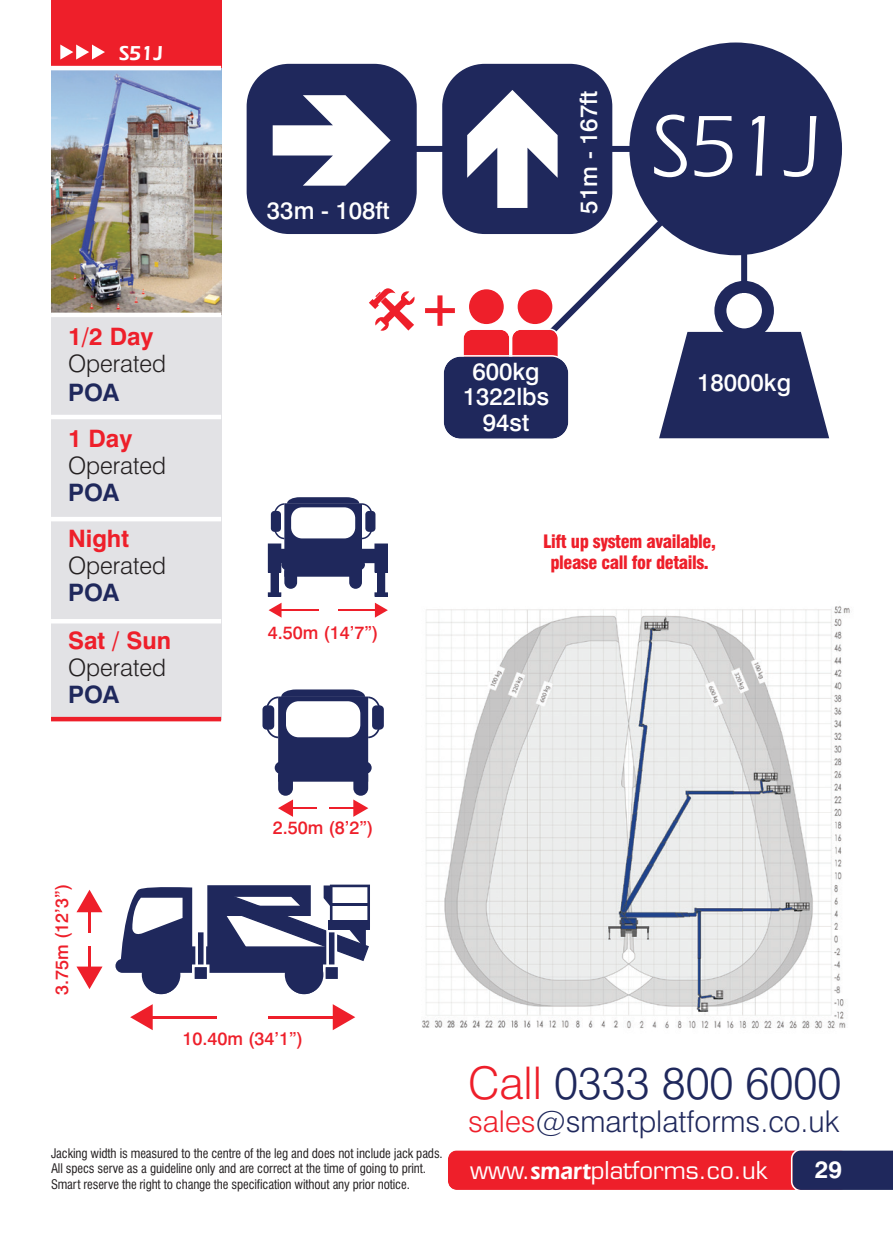
<style>
.page{position:relative;width:893px;height:1234px;background:#fff}
.page>*{position:absolute;margin:0;border:0;box-sizing:border-box;transform-origin:0 0}
.t1{font:90px "Eras IT Cby BT";color:#fff}
.t2{font:700 51px "Swiss 721 BT";color:#ee1f2a}
.t3{font:300 45px "Swiss 721 BT";color:#1f285c}
.t4{font:300 30px "Swiss 721 BT";color:#1f285c}
.t5{font:300 24px/27px "Swiss 721 BT";color:#231f20}
.t6{font:500 24px/25.5px "Swiss 721 BT";color:#fff;text-align:center}
.t7{font:24px "Eurostile";color:#fff}
.t8{font:700 24px "Swiss 721 BT";color:#fff}
.t9{font:600 21px "Eras IT Cby BT";color:#fff}
.t10{font:500 18px "Swiss 721 BT";color:#ee1f2a}
.t11{font:900 condensed 18px/21.6px "Swiss 721 BT";letter-spacing:-.025em;color:#ee1f2a;text-align:center}
.t12{font:condensed 12.9px/15.6px "Swiss 721 BT";letter-spacing:-.01em;color:#231f20}
.s1{font-weight:700;color:#ee1f2a}
.s2{font-weight:700;color:#1f285c}
.s3{color:#ee1f2a}
.s4{font-family:"Eras IT Cby BT";font-weight:600}
</style>
<div class="page">
<div style="left:51px;top:315px;width:170px;height:404px;background:#e2e2e5"></div>
<div style="left:51px;top:414px;width:170px;height:5px;background:#fff"></div>
<hr style="left:51px;top:619px;width:170px;height:4px;background:#fff">
<div style="left:51px;top:716px;width:170px;height:5px;background:#ee1f2a"></div>
<div style="left:51px;top:516px;width:170px;height:5px;background:#fff"></div>
<div style="left:741px;top:149px;width:6px;height:170px;background:#1f285c"></div>
<svg style="left:527px;top:145px;width:212px;height:183px"></svg>
<div style="left:391px;top:146px;width:253px;height:6px;background:#1f285c"></div>
<div style="left:442px;top:64px;width:170px;height:170px;background:#1f285c;border-radius:43px"></div>
<div style="left:629px;top:42px;width:213px;height:213px;background:#1f285c;border-radius:50%"></div>
<svg style="left:467px;top:90px;width:91px;height:118px"></svg>
<div style="left:247px;top:64px;width:170px;height:170px;background:#1f285c;border-radius:43px"></div>
<div style="left:469px;top:289px;width:35px;height:35px;background:#ee1f2a;border-radius:50%"></div>
<div style="left:518px;top:289px;width:34px;height:35px;background:#ee1f2a;border-radius:50%"></div>
<svg style="left:443px;top:328px;width:126px;height:111px;background:#5e4369"></svg>
<div style="left:51px;top:0;width:170px;height:68px;background:#ee1f2a"></div>
<img style="left:51px;top:70px;width:170px;height:242px">
<hr style="left:51px;top:66px;width:170px;height:4px;background:#fff">
<div style="left:51px;top:312px;width:170px;height:5px;background:#fff"></div>
<svg style="left:60px;top:45px;width:45px;height:15px"></svg>
<svg style="left:448px;top:1150px;width:445px;height:40px;background:#c0263a"></svg>
<svg style="left:659px;top:281px;width:170px;height:157px"></svg>
<svg style="left:369px;top:288px;width:46px;height:42px"></svg>
<hr style="left:374px;top:592px;width:14px;height:4px;background:#1f285c">
<hr style="left:268px;top:592px;width:13px;height:4px;background:#1f285c">
<svg style="left:268px;top:497px;width:120px;height:98px"></svg>
<hr style="left:279px;top:609px;width:39px;height:1px;background:#ee1f2a">
<svg style="left:269px;top:602px;width:13px;height:15px"></svg>
<hr style="left:338px;top:609px;width:39px;height:1px;background:#ee1f2a">
<svg style="left:375px;top:602px;width:13px;height:15px"></svg>
<div style="left:372px;top:705px;width:12px;height:24px;background:#1f285c;border-radius:4px"></div>
<div style="left:262px;top:705px;width:12px;height:24px;background:#1f285c;border-radius:4px"></div>
<svg style="left:266px;top:689px;width:115px;height:127px"></svg>
<svg style="left:273px;top:95px;width:118px;height:91px"></svg>
<svg style="left:115px;top:884px;width:255px;height:109px"></svg>
<div style="left:213px;top:895px;width:12px;height:11px;background:#1f285c"></div>
<hr style="left:149px;top:1015px;width:68px;height:3px;background:#ee1f2a">
<svg style="left:130px;top:1004px;width:23px;height:25px"></svg>
<hr style="left:268px;top:1015px;width:69px;height:3px;background:#ee1f2a">
<svg style="left:333px;top:1004px;width:22px;height:25px"></svg>
<hr style="left:88px;top:908px;width:3px;height:24px;background:#ee1f2a">
<svg style="left:76px;top:889px;width:27px;height:23px"></svg>
<hr style="left:88px;top:945px;width:3px;height:25px;background:#ee1f2a">
<svg style="left:76px;top:966px;width:27px;height:22px"></svg>
<img style="left:422px;top:606px;width:428px;height:423px">
<p class="t9" style="left:119px;top:40px;width:45px">S51J</p>
<p class="t5" style="left:68px;top:322px;width:100px;line-height:27.9px"><span class="s1">1/2 Day<br></span>Operated<br><span class="s2">POA</span></p>
<p class="t5" style="left:68px;top:425px;width:100px"><span class="s1">1 Day<br></span>Operated<br><span class="s2">POA</span></p>
<p class="t5" style="left:68px;top:524px;width:100px"><span class="s1">Night<br></span>Operated<br><span class="s2">POA</span></p>
<p class="t5" style="left:68px;top:627px;width:105px"><span class="s1">Sat / Sun<br></span>Operated<br><span class="s2">POA</span></p>
<p class="t6" style="left:267px;top:197px;width:124px">33m - 108ft</p>
<p class="t6" style="left:576px;top:214px;width:124px;rotate:-90deg">51m - 167ft</p>
<p class="t2" style="left:419px;top:276px;width:44px">+</p>
<p class="t6" style="left:463px;top:358px;width:88px">600kg<br>1322lbs<br>94st</p>
<p class="t1" style="left:651px;top:92px;width:172px">S51J</p>
<p class="t6" style="left:697px;top:370px;width:96px">18000kg</p>
<p class="t10" style="left:268px;top:621px;width:112px">4.50m (14’7”)</p>
<p class="t11" style="left:543px;top:530px;width:174px">Lift up system available, please call for details.</p>
<p class="t10" style="left:51px;top:994px;width:112px;rotate:-90deg">3.75m (12’3”)</p>
<p class="t10" style="left:273px;top:816px;width:102px">2.50m (8’2”)</p>
<p class="t10" style="left:182px;top:1027px;width:122px">10.40m (34’1”)</p>
<p class="t12" style="left:51px;top:1145px;width:393px">Jacking width is measured to the centre of the leg and does not include jack pads.<br>All specs serve as a guideline only and are correct at the time of going to print.<br>Smart reserve the right to change the specification without any prior notice.</p>
<p class="t3" style="left:468px;top:1054px;width:375px"><span class="s3">Call</span> 0333 800 6000</p>
<p class="t4" style="left:468px;top:1102px;width:373px"><span class="s3">sales</span>@smartplatforms.co.uk</p>
<p class="t7" style="left:470px;top:1154px;width:299px">www.<span class="s4">smart</span>platforms.co.uk</p>
<p class="t8" style="left:815px;top:1154px;width:29px">29</p>
</div>
